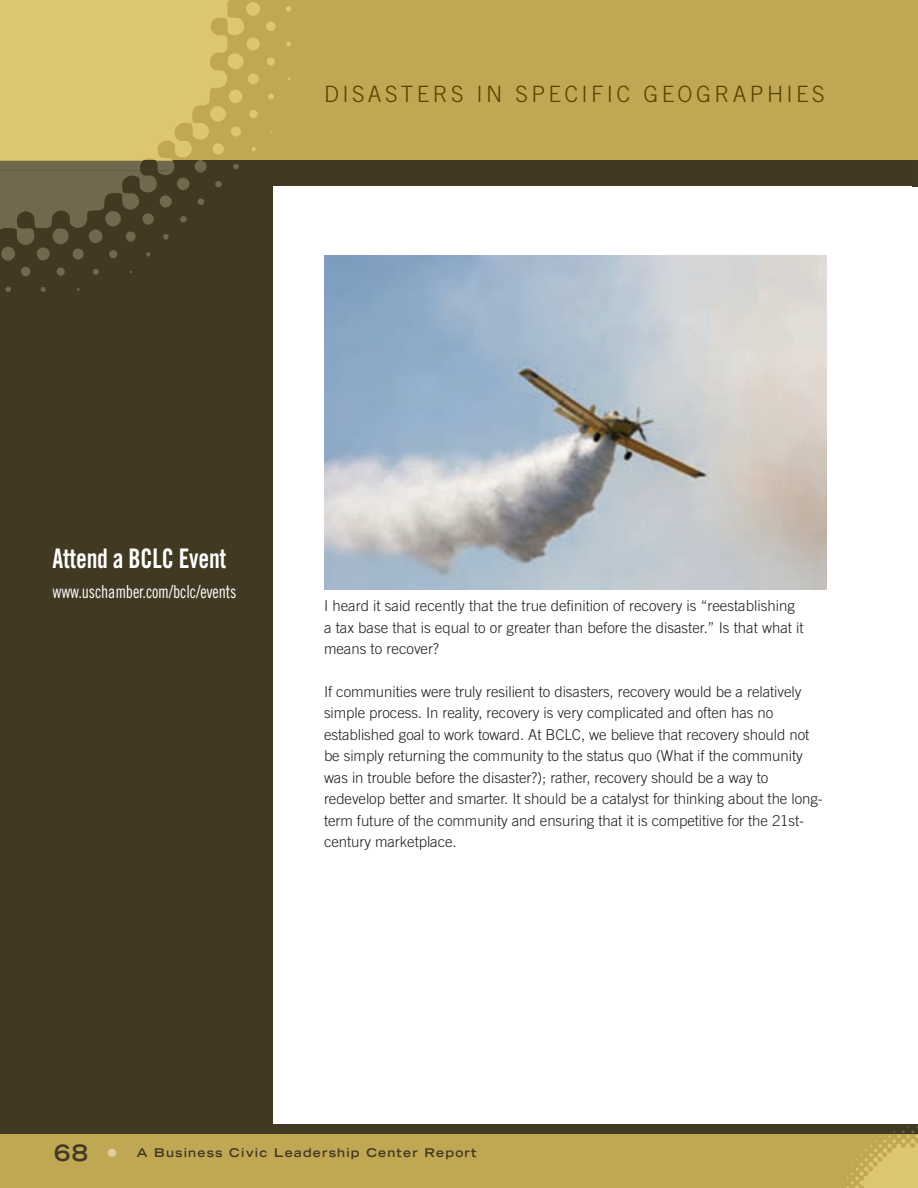
<style>
.page{position:relative;width:918px;height:1188px;background:#fff}
.page>*{position:absolute;margin:0;border:0;box-sizing:border-box;transform-origin:0 0}
.t1{font:27px "Trade Gothic Bold Cond Twenty";letter-spacing:-.01em;color:#fff;scale:.9 1}
.t2{font:300 22.5px "Trade Gothic";letter-spacing:.15em;color:#564200}
.t3{font:18px "Trade Gothic Cond Eighteen";letter-spacing:-.01em;color:#fff;scale:.9 1}
.t4{font:300 15px/21.5px "Trade Gothic";letter-spacing:-.005em;color:#231f20}
.t5{font:700 expanded 12px "Trade Gothic LH";letter-spacing:.1em;color:#413922}
.s1{font-size:22.5px}
.s2{font-size:22.5px;color:#dfcf9f}
</style>
<div class="page">
<div style="left:0;top:0;width:918px;height:162px;background:#bfa753"></div>
<div style="left:0;top:1134px;width:918px;height:54px;background:#bfa753"></div>
<div style="left:0;top:1124px;width:918px;height:10px;background:#413922"></div>
<div style="left:0;top:161px;width:918px;height:25px;background:#413922"></div>
<div style="left:0;top:171px;width:272px;height:957px;background:#413922"></div>
<svg style="left:846px;top:1126px;width:72px;height:62px"></svg>
<svg style="left:0;top:0;width:292px;height:161px;fill:#dcc770"></svg>
<svg style="left:0;top:161px;width:239px;height:131px"></svg>
<img style="left:324px;top:255px;width:502px;height:335px">
<h2 class="t2" style="left:324px;top:85px;width:502px">DISASTERS IN SPECIFIC GEOGRAPHIES</h2>
<h1 class="t1" style="left:53px;top:548px;width:195px">Attend a BCLC Event</h1>
<p class="t3" style="left:53px;top:585px;width:206px">www.uschamber.com/bclc/events</p>
<p class="t4" style="left:324px;top:596px;width:481px">I heard it said recently that the true definition of recovery is “reestablishing a tax base that is equal to or greater than before the disaster.” Is that what it means to recover?</p>
<p class="t4" style="left:324px;top:682px;width:500px">If communities were truly resilient to disasters, recovery would be a relatively simple process. In reality, recovery is very complicated and often has no established goal to work toward. At BCLC, we believe that recovery should not be simply returning the community to the status quo (What if the community was in trouble before the disaster?); rather, recovery should be a way to redevelop better and smarter. It should be a catalyst for thinking about the long&shy;term future of the community and ensuring that it is competitive for the 21st&shy;century marketplace.</p>
<p class="t5" style="left:54px;top:1148px;width:424px"><span class="s1">68</span> <span class="s2">•</span> A Business Civic Leadership Center Report</p>
</div>
